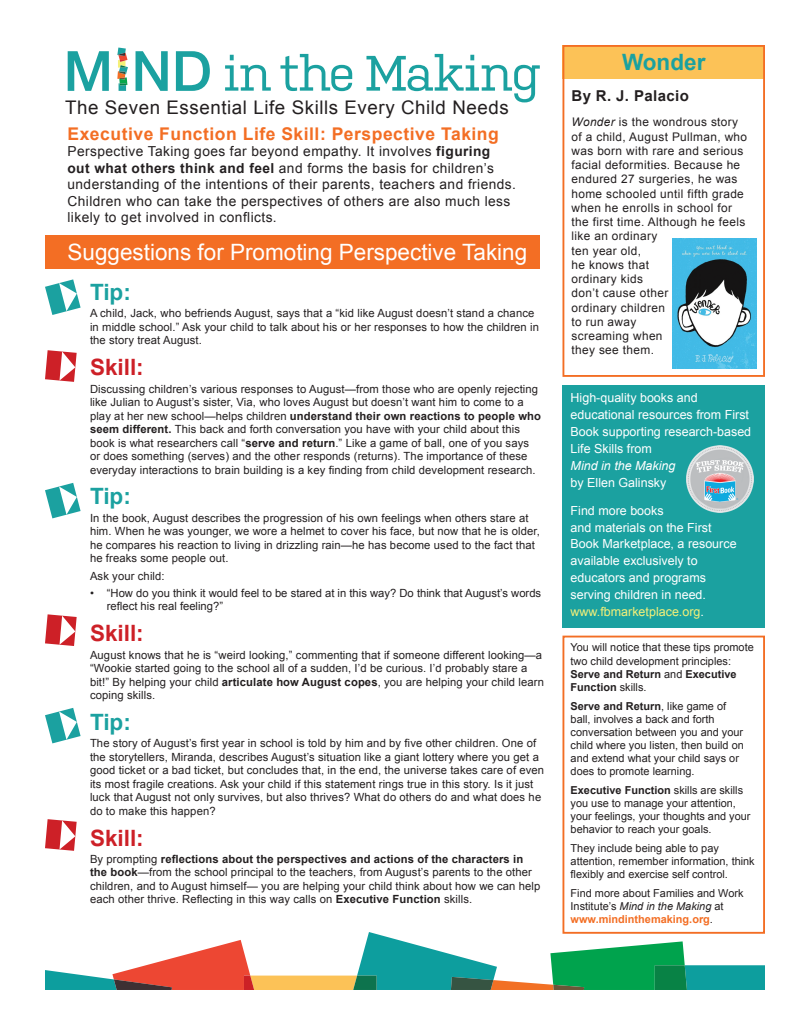
<style>
.page{position:relative;width:810px;height:1035px;background:#fff}
.page>*{position:absolute;margin:0;border:0;box-sizing:border-box;transform-origin:0 0}
.t1{font:22.5px "Arial";color:#fff}
.t2{font:700 22.5px "Arial";color:#1ba1a0}
.t3{font:700 22.5px "Arial";color:#cd2027}
.t4{font:18.75px "Arial";letter-spacing:.03em;color:#231f20}
.t5{font:700 17.5px "Arial";letter-spacing:.03em;color:#f36e24}
.t6{font:700 15px "Arial";letter-spacing:.025em;color:#231f20}
.t7{font:13.75px/16.5px "Arial";letter-spacing:.03em;color:#231f20}
.t8{font:12.5px/16.9px "Arial";color:#fff}
.t9{font:italic 12.5px "Arial";color:#fff}
.t10{font:11.88px/14.2px "Arial";letter-spacing:.03em;color:#231f20}
.t11{font:11.25px/13.5px "Arial";letter-spacing:.01em;color:#231f20}
.t12{font:11px/13.1px "Arial";color:#231f20}
.s1{font-weight:700}
.s2{font-style:italic}
.s3{color:#f4f078}
.s4{font-weight:700;color:#f36e24}
</style>
<div class="page">
<svg style="left:45px;top:932px;width:720px;height:58px"></svg>
<svg style="left:225px;top:55px;width:46px;height:36px"></svg>
<svg style="left:280px;top:54px;width:72px;height:37px"></svg>
<svg style="left:366px;top:54px;width:174px;height:48px"></svg>
<svg style="left:68px;top:51px;width:41px;height:40px"></svg>
<svg style="left:136px;top:51px;width:32px;height:40px"></svg>
<svg style="left:176px;top:51px;width:34px;height:40px"></svg>
<svg style="left:117px;top:48px;width:11px;height:43px"></svg>
<div style="left:562px;top:45px;width:203px;height:34px;background:#fcc257"></div>
<svg style="left:45px;top:279px;width:36px;height:36px"></svg>
<svg style="left:45px;top:350px;width:32px;height:32px"></svg>
<div style="left:562px;top:45px;width:203px;height:332px;border:2px solid #f36e24"></div>
<div style="left:562px;top:385px;width:203px;height:243px;background:#1ba1a0"></div>
<div style="left:562px;top:636px;width:203px;height:298px;border:2px solid #f36e24"></div>
<img style="left:687px;top:445px;width:66px;height:67px">
<svg style="left:45px;top:483px;width:36px;height:35px"></svg>
<div style="left:45px;top:235px;width:495px;height:34px;background:#f36e24"></div>
<svg style="left:45px;top:614px;width:32px;height:32px"></svg>
<img style="left:672px;top:239px;width:85px;height:130px">
<svg style="left:45px;top:708px;width:36px;height:35px"></svg>
<svg style="left:45px;top:819px;width:32px;height:32px"></svg>
<h2 class="t4" style="left:65px;top:95px;width:445px">The Seven Essential Life Skills Every Child Needs</h2>
<h3 class="t5" style="left:68px;top:122px;width:433px">Executive Function Life Skill: Perspective Taking</h3>
<p class="t7" style="left:68px;top:143px;width:450px">Perspective Taking goes far beyond empathy. It involves <span class="s1">figuring out what others think and feel</span> and forms the basis for children’s understanding of the intentions of their parents, teachers and friends.<br>Children who can take the perspectives of others are also much less likely to get involved in conflicts.</p>
<h1 class="t1" style="left:68px;top:237px;width:461px">Suggestions for Promoting Perspective Taking</h1>
<h1 class="t2" style="left:90px;top:277px;width:42px">Tip:</h1>
<p class="t11" style="left:90px;top:307px;width:451px">A child, Jack, who befriends August, says that a “kid like August doesn’t stand a chance in middle school.” Ask your child to talk about his or her responses to how the children in the story treat August.</p>
<h1 class="t3" style="left:90px;top:352px;width:55px">Skill:</h1>
<p class="t11" style="left:90px;top:382px;width:453px">Discussing children’s various responses to August—from those who are openly rejecting like Julian to August’s sister, Via, who loves August but doesn’t want him to come to a play at her new school—helps children <span class="s1">understand their own reactions to people who seem different.</span> This back and forth conversation you have with your child about this book is what researchers call “<span class="s1">serve and return</span>.” Like a game of ball, one of you says or does something (serves) and the other responds (returns). The importance of these everyday interactions to brain building is a key finding from child development research.</p>
<h1 class="t2" style="left:90px;top:482px;width:42px">Tip:</h1>
<p class="t11" style="left:90px;top:511px;width:451px">In the book, August describes the progression of his own feelings when others stare at him. When he was younger, we wore a helmet to cover his face, but now that he is older, he compares his reaction to living in drizzling rain—he has become used to the fact that he freaks some people out.</p>
<p class="t11" style="left:90px;top:569px;width:76px">Ask your child:</p>
<p class="t11" style="left:107px;top:586px;width:436px;text-indent:-17px">• “How do you think it would feel to be stared at in this way? Do think that August’s words reflect his real feeling?”</p>
<h1 class="t3" style="left:90px;top:618px;width:55px">Skill:</h1>
<p class="t11" style="left:90px;top:648px;width:456px">August knows that he is “weird looking,” commenting that if someone different looking—a “Wookie started going to the school all of a sudden, I’d be curious. I’d probably stare a bit!” By helping your child <span class="s1">articulate how August copes</span>, you are helping your child learn coping skills.</p>
<h1 class="t2" style="left:90px;top:707px;width:42px">Tip:</h1>
<p class="t11" style="left:90px;top:737px;width:456px">The story of August’s first year in school is told by him and by five other children. One of the storytellers, Miranda, describes August’s situation like a giant lottery where you get a good ticket or a bad ticket, but concludes that, in the end, the universe takes care of even its most fragile creations. Ask your child if this statement rings true in this story. Is it just luck that August not only survives, but also thrives? What do others do and what does he do to make this happen?</p>
<h1 class="t3" style="left:90px;top:823px;width:55px">Skill:</h1>
<p class="t11" style="left:90px;top:852px;width:452px">By prompting <span class="s1">reflections about the perspectives and actions of the characters in the book</span>—from the school principal to the teachers, from August’s parents to the other children, and to August himself— you are helping your child think about how we can help each other thrive. Reflecting in this way calls on <span class="s1">Executive Function</span> skills.</p>
<h1 class="t2" style="left:622px;top:47px;width:85px">Wonder</h1>
<h3 class="t6" style="left:572px;top:86px;width:119px">By R. J. Palacio</h3>
<p class="t10" style="left:572px;top:115px;width:177px"><span class="s2">Wonder</span> is the wondrous story of a child, August Pullman, who was born with rare and serious facial deformities. Because he endured 27 surgeries, he was home schooled until fifth grade when he enrolls in school for the first time. Although he feels like an ordinary<br>ten year old,<br>he knows that<br>ordinary kids<br>don’t cause other<br>ordinary children<br>to run away<br>screaming when<br>they see them.</p>
<p class="t8" style="left:571px;top:390px;width:182px">High-quality books and educational resources from First<br>Book supporting research-based<br>Life Skills from</p>
<p class="t9" style="left:571px;top:457px;width:106px">Mind in the Making</p>
<p class="t8" style="left:571px;top:474px;width:97px">by Ellen Galinsky</p>
<p class="t8" style="left:571px;top:502px;width:168px">Find more books<br>and materials on the First<br>Book Marketplace, a resource available exclusively to educators and programs serving children in need. <span class="s3">www.fbmarketplace.org</span>.</p>
<p class="t12" style="left:571px;top:641px;width:185px">You will notice that these tips promote two child development principles:<br><span class="s1">Serve and Return</span> and <span class="s1">Executive<br>Function</span> skills.</p>
<p class="t12" style="left:571px;top:699px;width:175px"><span class="s1">Serve and Return</span>, like game of ball, involves a back and forth conversation between you and your child where you listen, then build on and extend what your child says or does to promote learning.</p>
<p class="t12" style="left:571px;top:784px;width:181px"><span class="s1">Executive Function</span> skills are skills you use to manage your attention, your feelings, your thoughts and your behavior to reach your goals.</p>
<p class="t12" style="left:571px;top:842px;width:186px">They include being able to pay attention, remember information, think flexibly and exercise self control.</p>
<p class="t12" style="left:571px;top:887px;width:175px">Find more about Families and Work<br>Institute’s <span class="s2">Mind in the Making</span> at <span class="s4">www.mindinthemaking.org</span>.</p>
</div>
